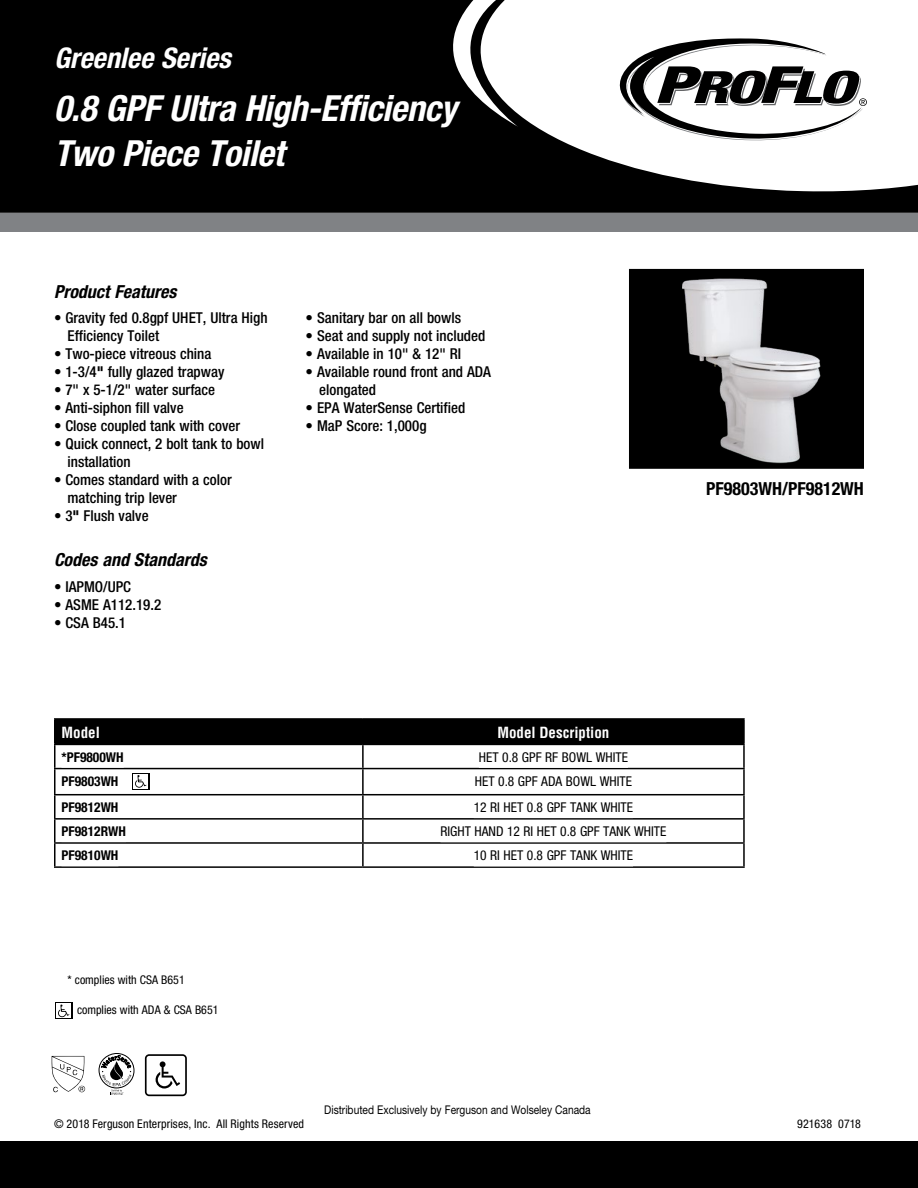
<style>
.page{position:relative;width:918px;height:1188px;background:#fff}
.page>*{position:absolute;margin:0;border:0;box-sizing:border-box;transform-origin:0 0}
.t1{font:italic 700 condensed 36px/45px "Helvetica Neue";letter-spacing:-.01em;color:#fff}
.t2{font:italic 700 condensed 28.5px "Helvetica Neue";color:#fff}
.t3{font:italic 700 condensed 18px "Helvetica Neue";color:#000}
.t4{font:700 condensed 18px "Helvetica Neue";color:#000}
.t5{font:500 condensed 15px/18px "Helvetica Neue";color:#000}
.t6{font:700 condensed 15px "Helvetica";color:#fff}
.t7{font:condensed 13.5px "Helvetica Neue";color:#000}
.t8{font:700 condensed 13.5px "Helvetica Neue";color:#000}
.t9{font:condensed 12px "Helvetica Neue";letter-spacing:.005em;color:#000}
.t10{font:12px "Helvetica Neue";color:#000;scale:.85 1}
.s1{font-weight:700}
</style>
<div class="page">
<div style="left:630px;top:270px;width:233px;height:198px;background:#000"></div>
<div style="left:629px;top:269px;width:235px;height:200px;border:2px solid #000"></div>
<svg style="left:0;top:0;width:918px;height:213px;fill:#000"></svg>
<div style="left:0;top:1142px;width:918px;height:46px;background:#000"></div>
<svg style="left:603px;top:38px;width:264px;height:103px"></svg>
<div style="left:0;top:213px;width:918px;height:19px;background:#808285"></div>
<div style="left:56px;top:720px;width:687px;height:24px;background:#000"></div>
<hr style="left:54px;top:718px;width:309px;height:2px;background:#000">
<hr style="left:54px;top:720px;width:2px;height:24px;background:#000">
<hr style="left:363px;top:718px;width:382px;height:2px;background:#000">
<hr style="left:362px;top:720px;width:2px;height:24px;background:#000">
<hr style="left:743px;top:720px;width:2px;height:24px;background:#000">
<hr style="left:54px;top:744px;width:309px;height:1px;background:#000">
<hr style="left:54px;top:745px;width:2px;height:23px;background:#000">
<hr style="left:363px;top:744px;width:382px;height:1px;background:#000">
<hr style="left:362px;top:745px;width:2px;height:23px;background:#000">
<hr style="left:743px;top:745px;width:2px;height:23px;background:#000">
<hr style="left:54px;top:768px;width:309px;height:1px;background:#000">
<hr style="left:54px;top:769px;width:2px;height:25px;background:#000">
<hr style="left:363px;top:768px;width:382px;height:1px;background:#000">
<hr style="left:362px;top:769px;width:2px;height:25px;background:#000">
<hr style="left:743px;top:769px;width:2px;height:25px;background:#000">
<hr style="left:54px;top:794px;width:309px;height:1px;background:#000">
<hr style="left:54px;top:795px;width:2px;height:23px;background:#000">
<hr style="left:363px;top:794px;width:382px;height:1px;background:#000">
<hr style="left:362px;top:795px;width:2px;height:23px;background:#000">
<hr style="left:743px;top:795px;width:2px;height:23px;background:#000">
<hr style="left:54px;top:818px;width:309px;height:2px;background:#000">
<hr style="left:54px;top:820px;width:2px;height:22px;background:#000">
<hr style="left:363px;top:818px;width:382px;height:2px;background:#000">
<hr style="left:362px;top:820px;width:2px;height:22px;background:#000">
<hr style="left:743px;top:820px;width:2px;height:22px;background:#000">
<hr style="left:54px;top:842px;width:309px;height:2px;background:#000">
<hr style="left:54px;top:844px;width:2px;height:22px;background:#000">
<hr style="left:363px;top:842px;width:382px;height:2px;background:#000">
<hr style="left:362px;top:844px;width:2px;height:22px;background:#000">
<hr style="left:743px;top:844px;width:2px;height:22px;background:#000">
<hr style="left:54px;top:866px;width:309px;height:2px;background:#000">
<hr style="left:363px;top:866px;width:382px;height:2px;background:#000">
<div style="left:132px;top:773px;width:17px;height:17px;background:#000"></div>
<div style="left:133px;top:774px;width:15px;height:15px;background:#fff"></div>
<svg style="left:135px;top:780px;width:8px;height:8px"></svg>
<svg style="left:137px;top:775px;width:9px;height:11px"></svg>
<img style="left:683px;top:271px;width:155px;height:198px">
<div style="left:99px;top:1053px;width:35px;height:35px;border:1px solid #000;border-radius:50%"></div>
<svg style="left:101px;top:1053px;width:30px;height:42px"></svg>
<svg style="left:52px;top:1056px;width:33px;height:36px"></svg>
<svg style="left:145px;top:1054px;width:42px;height:42px"></svg>
<svg style="left:55px;top:1003px;width:17px;height:16px"></svg>
<svg style="left:56px;top:1004px;width:15px;height:14px"></svg>
<svg style="left:59px;top:1004px;width:10px;height:12px"></svg>
<h2 class="t2" style="left:54px;top:41px;width:178px">Greenlee Series</h2>
<h1 class="t1" style="left:54px;top:85px;width:404px">0.8 GPF Ultra High-Efficiency<br>Two Piece Toilet</h1>
<p class="t3" style="left:54px;top:280px;width:124px">Product Features</p>
<p class="t5" style="left:68px;top:309px;width:202px;text-indent:-14px">• Gravity fed 0.8gpf UHET, Ultra High<br>Efficiency Toilet</p>
<p class="t5" style="left:54px;top:345px;width:159px">• Two-piece vitreous china</p>
<p class="t5" style="left:54px;top:363px;width:172px">• 1-3/4<span class="s1">"</span> fully glazed trapway</p>
<p class="t5" style="left:54px;top:381px;width:163px">• 7" x 5-1/2" water surface</p>
<p class="t5" style="left:54px;top:399px;width:131px">• Anti-siphon fill valve</p>
<p class="t5" style="left:54px;top:417px;width:188px">• Close coupled tank with cover</p>
<p class="t5" style="left:68px;top:435px;width:198px;text-indent:-14px">• Quick connect, 2 bolt tank to bowl installation</p>
<p class="t5" style="left:68px;top:471px;width:166px;text-indent:-14px">• Comes standard with a color matching trip lever</p>
<p class="t5" style="left:54px;top:507px;width:96px">• 3<span class="s1">"</span> Flush valve</p>
<p class="t3" style="left:54px;top:549px;width:154px">Codes and Standards</p>
<p class="t5" style="left:54px;top:577px;width:79px">• IAPMO/UPC</p>
<p class="t5" style="left:54px;top:595px;width:109px">• ASME A112.19.2</p>
<p class="t5" style="left:54px;top:613px;width:74px">• CSA B45.1</p>
<p class="t5" style="left:306px;top:308px;width:157px">• Sanitary bar on all bowls</p>
<p class="t5" style="left:306px;top:326px;width:181px">• Seat and supply not included</p>
<p class="t5" style="left:306px;top:344px;width:157px">• Available in 10" &amp; 12" RI</p>
<p class="t5" style="left:319px;top:362px;width:173px;text-indent:-14px">• Available round front and ADA elongated</p>
<p class="t5" style="left:306px;top:398px;width:161px">• EPA WaterSense Certified</p>
<p class="t5" style="left:306px;top:416px;width:122px">• MaP Score: 1,000g</p>
<p class="t6" style="left:62px;top:723px;width:40px">Model</p>
<p class="t6" style="left:497px;top:723px;width:114px">Model Description</p>
<p class="t8" style="left:62px;top:749px;width:64px">*PF9800WH</p>
<p class="t7" style="left:479px;top:749px;width:151px">HET 0.8 GPF RF BOWL WHITE</p>
<p class="t8" style="left:62px;top:773px;width:58px">PF9803WH</p>
<p class="t7" style="left:475px;top:773px;width:159px">HET 0.8 GPF ADA BOWL WHITE</p>
<p class="t8" style="left:62px;top:799px;width:58px">PF9812WH</p>
<p class="t7" style="left:474px;top:800px;width:161px">12 RI HET 0.8 GPF TANK WHITE</p>
<p class="t8" style="left:62px;top:823px;width:66px">PF9812RWH</p>
<p class="t7" style="left:440px;top:824px;width:227px">RIGHT HAND 12 RI HET 0.8 GPF TANK WHITE</p>
<p class="t8" style="left:62px;top:847px;width:58px">PF9810WH</p>
<p class="t7" style="left:474px;top:848px;width:161px">10 RI HET 0.8 GPF TANK WHITE</p>
<p class="t4" style="left:706px;top:477px;width:159px">PF9803WH/PF9812WH</p>
<p class="t9" style="left:68px;top:973px;width:119px">* complies with CSA B651</p>
<p class="t9" style="left:77px;top:1003px;width:143px">complies with ADA &amp; CSA B651</p>
<p class="t10" style="left:324px;top:1103px;width:315px">Distributed Exclusively by Ferguson and Wolseley Canada</p>
<p class="t9" style="left:54px;top:1117px;width:252px">© 2018 Ferguson Enterprises, Inc. All Rights Reserved</p>
<p class="t9" style="left:797px;top:1117px;width:65px">921638 0718</p>
</div>
